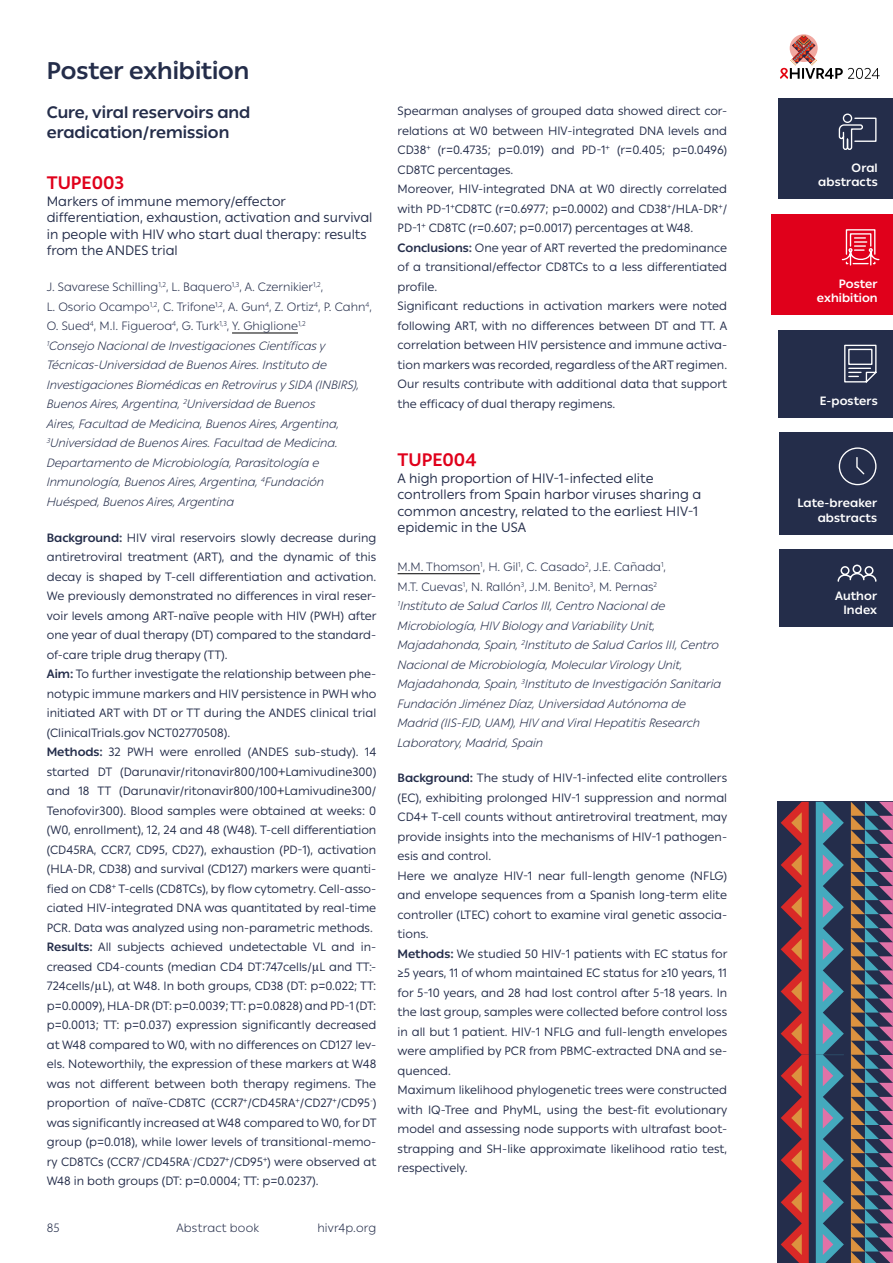
<style>
.page{position:relative;width:893px;height:1263px;background:#fff}
.page>*{position:absolute;margin:0;border:0;box-sizing:border-box;transform-origin:0 0}
.t1{font:700 24px "IAS Ribbon Sans";letter-spacing:-.005em;color:#242d4a}
.t2{font:700 18px "IAS Ribbon Sans";color:#e0001b}
.t3{font:700 16.5px/19.5px "IAS Ribbon Sans";color:#242d4a}
.t4{font:13.5px/16.5px "IAS Ribbon Sans";color:#242d4a}
.t5{font:12px/19.5px "IAS Ribbon Sans";color:#242d4a}
.t6{font:italic 300 12px/19.5px "IAS Ribbon Sans";color:#242d4a}
.t7{font:700 12px/14.4px "IAS Ribbon Sans";letter-spacing:.005em;color:#fff;text-align:right}
.t8{font:300 12px "IAS Ribbon Sans";letter-spacing:.015em;color:#242d4a}
.s1{font-style:normal}
.s2{font-weight:700}
.s3{font-family:"Times New Roman";font-size:13.5px}
</style>
<div class="page">
<div style="left:778px;top:330px;width:115px;height:87px;background:#242d4a"></div>
<div style="left:778px;top:99px;width:115px;height:100px;background:#242d4a"></div>
<div style="left:771px;top:214px;width:122px;height:101px;background:#e0001b"></div>
<div style="left:777px;top:1055px;width:116px;height:208px;background:#242d4b"></div>
<div style="left:777px;top:802px;width:116px;height:253px;background:#242d4b"></div>
<svg style="left:781px;top:802px;width:112px;height:461px"></svg>
<svg style="left:790px;top:34px;width:28px;height:28px"></svg>
<svg style="left:780px;top:36px;width:100px;height:43px"></svg>
<svg style="left:844px;top:344px;width:33px;height:39px"></svg>
<svg style="left:838px;top:113px;width:39px;height:37px"></svg>
<svg style="left:841px;top:229px;width:39px;height:37px"></svg>
<div style="left:779px;top:550px;width:114px;height:77px;background:#242d4a"></div>
<div style="left:779px;top:432px;width:114px;height:103px;background:#242d4a"></div>
<svg style="left:837px;top:564px;width:40px;height:18px"></svg>
<svg style="left:838px;top:447px;width:39px;height:39px"></svg>
<hr style="left:232px;top:333px;width:66px;height:1px;background:#000">
<hr style="left:398px;top:573px;width:82px;height:1px;background:#000">
<h1 class="t1" style="left:47px;top:52px;width:204px">Poster exhibition</h1>
<h3 class="t3" style="left:47px;top:102px;width:205px">Cure, viral reservoirs and eradication/remission</h3>
<h2 class="t2" style="left:47px;top:169px;width:79px">TUPE003</h2>
<p class="t4" style="left:47px;top:192px;width:327px">Markers of immune memory/effector differentiation, exhaustion, activation and survival in people with HIV who start dual therapy: results from the ANDES trial</p>
<p class="t6" style="left:47px;top:277px;width:327px"><span class="s1">J. Savarese Schilling</span><sup>1,2</sup><span class="s1">, L. Baquero</span><sup>1,3</sup><span class="s1">, A. Czernikier</span><sup>1,2</sup><span class="s1">,<br>L. Osorio Ocampo</span><sup>1,2</sup><span class="s1">, C. Trifone</span><sup>1,2</sup><span class="s1">, A. Gun</span><sup>4</sup><span class="s1">, Z. Ortiz</span><sup>4</sup><span class="s1">, P. Cahn</span><sup>4</sup><span class="s1">, O. Sued</span><sup>4</sup><span class="s1">, M.I. Figueroa</span><sup>4</sup><span class="s1">, G. Turk</span><sup>1,3</sup><span class="s1">, Y. Ghiglione</span><sup>1,2<br></sup><sup>1</sup>Consejo Nacional de Investigaciones Científicas y Técnicas-Universidad de Buenos Aires. Instituto de Investigaciones Biomédicas en Retrovirus y SIDA (INBIRS), Buenos Aires, Argentina, <sup>2</sup>Universidad de Buenos<br>Aires, Facultad de Medicina, Buenos Aires, Argentina, <sup>3</sup>Universidad de Buenos Aires. Facultad de Medicina.<br>Departamento de Microbiología, Parasitología e Inmunología, Buenos Aires, Argentina, <sup>4</sup>Fundación Huésped, Buenos Aires, Argentina</p>
<p class="t5" style="left:47px;top:527px;width:331px"><span class="s2">Background:</span> HIV viral reservoirs slowly decrease during antiretroviral treatment (ART), and the dynamic of this decay is shaped by T-cell differentiation and activation.<br>We previously demonstrated no differences in viral reser&shy;voir levels among ART-naïve people with HIV (PWH) after one year of dual therapy (DT) compared to the standard&shy;of-care triple drug therapy (TT).<br><span class="s2">Aim:</span> To further investigate the relationship between phe&shy;notypic immune markers and HIV persistence in PWH who initiated ART with DT or TT during the ANDES clinical trial (ClinicalTrials.gov NCT02770508).<br><span class="s2">Methods:</span> 32 PWH were enrolled (ANDES sub-study). 14 started DT (Darunavir/ritonavir800/100+Lamivudine300) and 18 TT (Darunavir/ritonavir800/100+Lamivudine300/ Tenofovir300). Blood samples were obtained at weeks: 0 (W0, enrollment), 12, 24 and 48 (W48). T-cell differentiation (CD45RA, CCR7, CD95, CD27), exhaustion (PD-1), activation (HLA-DR, CD38) and survival (CD127) markers were quanti&shy;fied on CD8<sup>+</sup> T-cells (CD8TCs), by flow cytometry. Cell-asso&shy;ciated HIV-integrated DNA was quantitated by real-time PCR. Data was analyzed using non-parametric methods.<br><span class="s2">Results:</span> All subjects achieved undetectable VL and in&shy;creased CD4-counts (median CD4 DT:747cells/<span class="s3">µ</span>L and TT:- 724cells/<span class="s3">µ</span>L), at W48. In both groups, CD38 (DT: p=0.022; TT: p=0.0009), HLA-DR (DT: p=0.0039; TT: p=0.0828) and PD-1 (DT: p=0.0013; TT: p=0.037) expression significantly decreased at W48 compared to W0, with no differences on CD127 lev&shy;els. Noteworthily, the expression of these markers at W48 was not different between both therapy regimens. The proportion of naïve-CD8TC (CCR7<sup>+</sup>/CD45RA<sup>+</sup>/CD27<sup>+</sup>/CD95<sup>-</sup>) was significantly increased at W48 compared to W0, for DT group (p=0.018), while lower levels of transitional-memo&shy;ry CD8TCs (CCR7<sup>-</sup>/CD45RA<sup>-</sup>/CD27<sup>+</sup>/CD95<sup>+</sup>) were observed at W48 in both groups (DT: p=0.0004; TT: p=0.0237).</p>
<p class="t8" style="left:47px;top:1218px;width:14px">85</p>
<p class="t8" style="left:176px;top:1218px;width:84px">Abstract book</p>
<p class="t8" style="left:317px;top:1218px;width:60px">hivr4p.org</p>
<p class="t5" style="left:398px;top:101px;width:331px">Spearman analyses of grouped data showed direct cor&shy;relations at W0 between HIV-integrated DNA levels and CD38<sup>+</sup> (r=0.4735; p=0.019) and PD-1<sup>+</sup> (r=0.405; p=0.0496)<br>CD8TC percentages.<br>Moreover, HIV-integrated DNA at W0 directly correlated with PD-1<sup>+</sup>CD8TC (r=0.6977; p=0.0002) and CD38<sup>+</sup>/HLA-DR<sup>+</sup>/ PD-1<sup>+</sup> CD8TC (r=0.607; p=0.0017) percentages at W48.<br><span class="s2">Conclusions:</span> One year of ART reverted the predominance of a transitional/effector CD8TCs to a less differentiated profile.<br>Significant reductions in activation markers were noted following ART, with no differences between DT and TT. A correlation between HIV persistence and immune activa&shy;tion markers was recorded, regardless of the ART regimen.<br>Our results contribute with additional data that support the efficacy of dual therapy regimens.</p>
<h2 class="t2" style="left:398px;top:446px;width:81px">TUPE004</h2>
<p class="t4" style="left:398px;top:469px;width:305px">A high proportion of HIV-1-infected elite controllers from Spain harbor viruses sharing a common ancestry, related to the earliest HIV-1 epidemic in the USA</p>
<p class="t6" style="left:398px;top:557px;width:325px"><span class="s1">M.M. Thomson</span><sup>1</sup><span class="s1">, H. Gil</span><sup>1</sup><span class="s1">, C. Casado</span><sup>2</sup><span class="s1">, J.E. Cañada</span><sup>1</sup><span class="s1">,<br>M.T. Cuevas</span><sup>1</sup><span class="s1">, N. Rallón</span><sup>3</sup><span class="s1">, J.M. Benito</span><sup>3</sup><span class="s1">, M. Pernas</span><sup>2<br></sup><sup>1</sup>Instituto de Salud Carlos III, Centro Nacional de Microbiología, HIV Biology and Variability Unit, Majadahonda, Spain, <sup>2</sup>Instituto de Salud Carlos III, Centro Nacional de Microbiología, Molecular Virology Unit, Majadahonda, Spain, <sup>3</sup>Instituto de Investigación Sanitaria Fundación Jiménez Díaz, Universidad Autónoma de Madrid (IIS-FJD, UAM), HIV and Viral Hepatitis Research Laboratory, Madrid, Spain</p>
<p class="t5" style="left:398px;top:768px;width:331px"><span class="s2">Background:</span> The study of HIV-1-infected elite controllers (EC), exhibiting prolonged HIV-1 suppression and normal CD4+ T-cell counts without antiretroviral treatment, may provide insights into the mechanisms of HIV-1 pathogen&shy;esis and control.<br>Here we analyze HIV-1 near full-length genome (NFLG) and envelope sequences from a Spanish long-term elite controller (LTEC) cohort to examine viral genetic associa&shy;tions.<br><span class="s2">Methods:</span> We studied 50 HIV-1 patients with EC status for ≥5 years, 11 of whom maintained EC status for ≥10 years, 11 for 5-10 years, and 28 had lost control after 5-18 years. In the last group, samples were collected before control loss in all but 1 patient. HIV-1 NFLG and full-length envelopes were amplified by PCR from PBMC-extracted DNA and se&shy;quenced.<br>Maximum likelihood phylogenetic trees were constructed with IQ-Tree and PhyML, using the best-fit evolutionary model and assessing node supports with ultrafast boot&shy;strapping and SH-like approximate likelihood ratio test, respectively.</p>
<p class="t7" style="left:818px;top:160px;width:61px">Oral abstracts</p>
<p class="t7" style="left:817px;top:276px;width:62px">Poster exhibition</p>
<p class="t7" style="left:820px;top:393px;width:59px">E-posters</p>
<p class="t7" style="left:797px;top:495px;width:81px">Late-breaker abstracts</p>
<p class="t7" style="left:835px;top:588px;width:43px">Author<br>Index</p>
</div>
